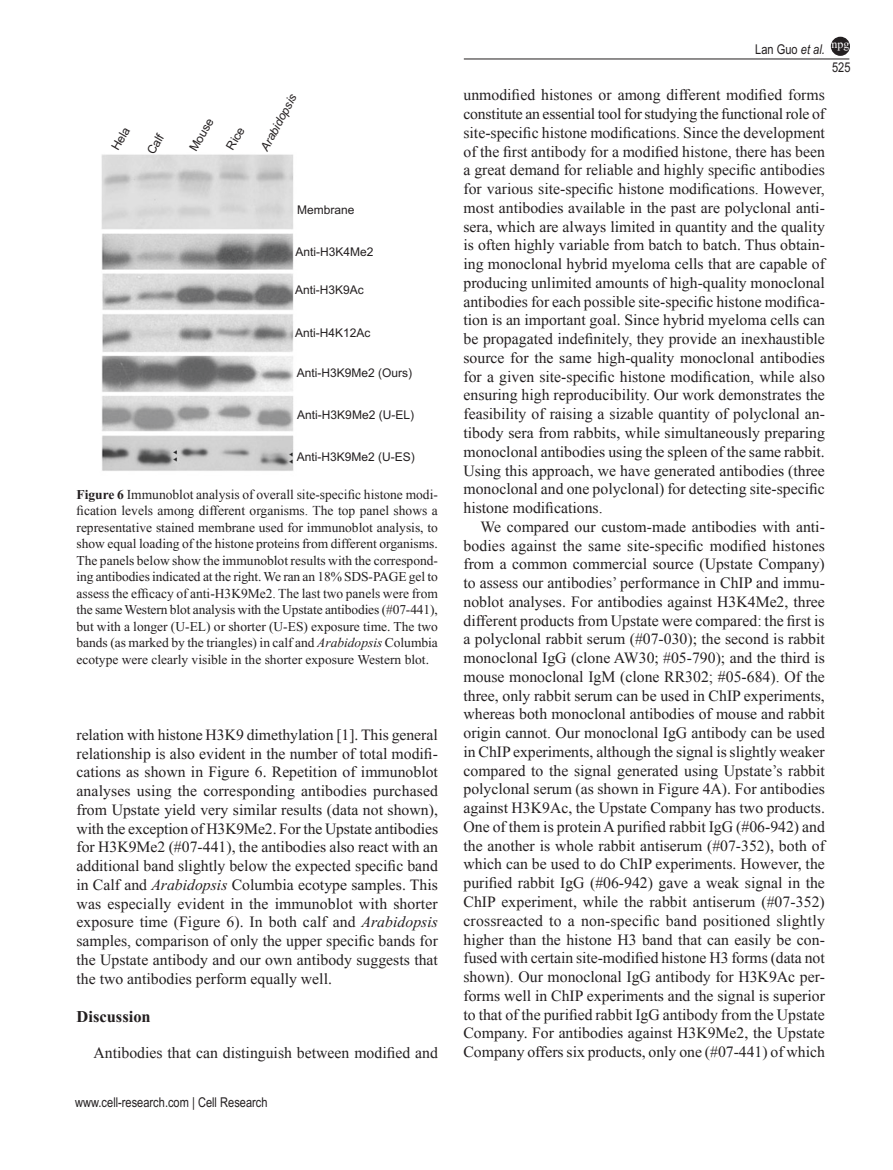
<style>
.page{position:relative;width:893px;height:1170px;background:#fff}
.page>*{position:absolute;margin:0;border:0;box-sizing:border-box;transform-origin:0 0}
.t1{font:700 16.5px "Times New Roman";color:#231f20}
.t2{font:15.75px/18.8px "Times New Roman";color:#231f20}
.t3{font:15.75px/18.8px "Times New Roman PSMT2";color:#231f20;text-align:justify}
.t4{font:13.5px/16.5px "Times New Roman";letter-spacing:-.005em;color:#231f20;text-align:justify}
.t5{font:13.5px/16.5px "Times New Roman PSMT2";color:#231f20}
.t6{font:13.5px "Arial Narrow 2";color:#231f20}
.t7{font:12px "Arial";color:#231f20}
.t8{font:italic 12px "Arial";color:#231f20}
.t9{font:12px "Times New Roman";color:#fff}
.s1{font-family:"Times New Roman";font-weight:700}
.s2{font-style:italic}
.s3{font-family:"Times New Roman"}
.s4{font-family:"Arial Narrow";font-style:italic}
</style>
<div class="page">
<hr style="left:464px;top:59px;width:385px;height:1px;background:#231f20">
<div style="left:832px;top:37px;width:17px;height:18px;background:#231f20;border-radius:50%"></div>
<div style="left:831px;top:37px;width:19px;height:19px;border:2px solid #231f20;border-radius:50%"></div>
<img style="left:101px;top:154px;width:193px;height:317px">
<p class="t7" style="left:108px;top:145px;width:26px;rotate:-60deg">Hela</p>
<p class="t7" style="left:143px;top:149px;width:23px;rotate:-60deg">Calf</p>
<p class="t7" style="left:186px;top:146px;width:38px;rotate:-60deg">Mouse</p>
<p class="t7" style="left:223px;top:145px;width:25px;rotate:-60deg">Rice</p>
<p class="t8" style="left:257px;top:146px;width:64px;rotate:-62deg">Arabidopsis</p>
<p class="t7" style="left:297px;top:202px;width:59px">Membrane</p>
<p class="t7" style="left:296px;top:244px;width:80px">Anti-H3K4Me2</p>
<p class="t7" style="left:295px;top:282px;width:70px">Anti-H3K9Ac</p>
<p class="t7" style="left:295px;top:325px;width:77px">Anti-H4K12Ac</p>
<p class="t7" style="left:297px;top:364px;width:117px">Anti-H3K9Me2 (Ours)</p>
<p class="t7" style="left:297px;top:407px;width:118px">Anti-H3K9Me2 (U-EL)</p>
<p class="t7" style="left:297px;top:449px;width:120px">Anti-H3K9Me2 (U-ES)</p>
<p class="t5" style="left:76px;top:485px;width:363px"><span class="s1">Figure 6</span> Immunoblot analysis of overall site-specific histone modi&shy;fication levels among different organisms. The top panel shows a</p>
<p class="t4" style="left:76px;top:518px;width:363px">representative stained membrane used for immunoblot analysis, to show equal loading of the histone proteins from different organisms.<br>The panels below show the immunoblot results with the correspond&shy;ing antibodies indicated at the right. We ran an 18% SDS-PAGE gel to</p>
<p class="t5" style="left:76px;top:584px;width:363px">assess the efficacy of anti-H3K9Me2. The last two panels were from</p>
<p class="t4" style="left:76px;top:601px;width:363px">the same Western blot analysis with the Upstate antibodies (#07-441), but with a longer (U-EL) or shorter (U-ES) exposure time. The two bands (as marked by the triangles) in calf and <span class="s2">Arabidopsis</span> Columbia ecotype were clearly visible in the shorter exposure Western blot.</p>
<p class="t2" style="left:76px;top:725px;width:363px">relation with histone H3K9 dimethylation [1]. This general</p>
<p class="t3" style="left:76px;top:743px;width:363px">relationship is also evident in the number of total modifi<span class="s3">-</span></p>
<p class="t2" style="left:76px;top:762px;width:363px;text-align:justify">cations as shown in Figure 6. Repetition of immunoblot analyses using the corresponding antibodies purchased from Upstate yield very similar results (data not shown), with the exception of H3K9Me2. For the Upstate antibodies for H3K9Me2 (#07-441), the antibodies also react with an</p>
<p class="t3" style="left:76px;top:856px;width:363px">additional band slightly below the expected specific band</p>
<p class="t2" style="left:76px;top:875px;width:363px;text-align:justify">in Calf and <span class="s2">Arabidopsis</span> Columbia ecotype samples. This was especially evident in the immunoblot with shorter exposure time (Figure 6). In both calf and <span class="s2">Arabidopsis</span></p>
<p class="t3" style="left:76px;top:931px;width:363px">samples, comparison of only the upper specific bands for</p>
<p class="t2" style="left:76px;top:950px;width:363px">the Upstate antibody and our own antibody suggests that the two antibodies perform equally well.</p>
<p class="t1" style="left:76px;top:1004px;width:76px">Discussion</p>
<p class="t3" style="left:94px;top:1042px;width:346px">Antibodies that can distinguish between modified and</p>
<p class="t6" style="left:75px;top:1092px;width:194px">www.cell-research.com | Cell Research</p>
<p class="t9" style="left:831px;top:36px;width:19px">npg</p>
<p class="t6" style="left:755px;top:40px;width:71px">Lan Guo <span class="s4">et al.</span></p>
<p class="t6" style="left:832px;top:57px;width:20px">525</p>
<p class="t3" style="left:463px;top:85px;width:363px">unmodified histones or among different modified forms</p>
<p class="t2" style="left:463px;top:104px;width:363px">constitute an essential tool for studying the functional role of</p>
<p class="t3" style="left:463px;top:123px;width:363px">site-specific histone modifications. Since the development of the first antibody for a modified histone, there has been a great demand for reliable and highly specific antibodies for various site-specific histone modifications. However,</p>
<p class="t2" style="left:463px;top:198px;width:363px;text-align:justify">most antibodies available in the past are polyclonal anti&shy;sera, which are always limited in quantity and the quality is often highly variable from batch to batch. Thus obtain&shy;ing monoclonal hybrid myeloma cells that are capable of producing unlimited amounts of high-quality monoclonal</p>
<p class="t3" style="left:463px;top:292px;width:363px">antibodies for each possible site-specific histone modifica<span class="s3">-</span></p>
<p class="t2" style="left:463px;top:310px;width:363px">tion is an important goal. Since hybrid myeloma cells can</p>
<p class="t3" style="left:463px;top:329px;width:363px">be propagated indefinitely, they provide an inexhaustible</p>
<p class="t2" style="left:463px;top:348px;width:363px">source for the same high-quality monoclonal antibodies</p>
<p class="t3" style="left:463px;top:367px;width:363px">for a given site-specific histone modification, while also ensuring high reproducibility. Our work demonstrates the feasibility of raising a sizable quantity of polyclonal an<span class="s3">-</span></p>
<p class="t2" style="left:463px;top:423px;width:363px;text-align:justify">tibody sera from rabbits, while simultaneously preparing monoclonal antibodies using the spleen of the same rabbit.<br>Using this approach, we have generated antibodies (three</p>
<p class="t3" style="left:463px;top:479px;width:363px">monoclonal and one polyclonal) for detecting site-specific histone modifications.</p>
<p class="t2" style="left:480px;top:517px;width:346px">We compared our custom-made antibodies with anti-</p>
<p class="t3" style="left:463px;top:535px;width:363px">bodies against the same site-specific modified histones</p>
<p class="t2" style="left:463px;top:554px;width:363px">from a common commercial source (Upstate Company)</p>
<p class="t3" style="left:463px;top:573px;width:363px">to assess our antibodies’ performance in ChIP and immu<span class="s3">-</span></p>
<p class="t2" style="left:463px;top:592px;width:363px">noblot analyses. For antibodies against H3K4Me2, three</p>
<p class="t3" style="left:463px;top:610px;width:363px">different products from Upstate were compared: the first is</p>
<p class="t2" style="left:463px;top:629px;width:363px">a polyclonal rabbit serum (#07-030); the second is rabbit monoclonal IgG (clone AW30; #05-790); and the third is</p>
<p class="t3" style="left:463px;top:667px;width:363px">mouse monoclonal IgM (clone RR302; #05-684). Of the</p>
<p class="t2" style="left:463px;top:685px;width:363px">three, only rabbit serum can be used in ChIP experiments, whereas both monoclonal antibodies of mouse and rabbit</p>
<p class="t3" style="left:463px;top:723px;width:363px">origin cannot. Our monoclonal IgG antibody can be used</p>
<p class="t2" style="left:463px;top:742px;width:363px">in ChIP experiments, although the signal is slightly weaker</p>
<p class="t3" style="left:463px;top:760px;width:363px">compared to the signal generated using Upstate’s rabbit</p>
<p class="t2" style="left:463px;top:779px;width:363px">polyclonal serum (as shown in Figure 4A). For antibodies against H3K9Ac, the Upstate Company has two products.</p>
<p class="t3" style="left:463px;top:817px;width:363px">One of them is protein A purified rabbit IgG (#06-942) and</p>
<p class="t2" style="left:463px;top:835px;width:363px">the another is whole rabbit antiserum (#07-352), both of which can be used to do ChIP experiments. However, the</p>
<p class="t3" style="left:463px;top:873px;width:363px">purified rabbit IgG (#06-942) gave a weak signal in the</p>
<p class="t2" style="left:463px;top:892px;width:363px">ChIP experiment, while the rabbit antiserum (#07-352)</p>
<p class="t3" style="left:463px;top:910px;width:363px">crossreacted to a non-specific band positioned slightly</p>
<p class="t2" style="left:463px;top:929px;width:363px">higher than the histone H3 band that can easily be con-</p>
<p class="t3" style="left:463px;top:948px;width:363px">fused with certain site-modified histone H3 forms (data not shown). Our monoclonal IgG antibody for H3K9Ac per<span class="s3">-</span></p>
<p class="t2" style="left:463px;top:985px;width:363px">forms well in ChIP experiments and the signal is superior</p>
<p class="t3" style="left:463px;top:1004px;width:363px">to that of the purified rabbit IgG antibody from the Upstate</p>
<p class="t2" style="left:463px;top:1023px;width:363px">Company. For antibodies against H3K9Me2, the Upstate<br>Company offers six products, only one (#07-441) of which</p>
</div>
